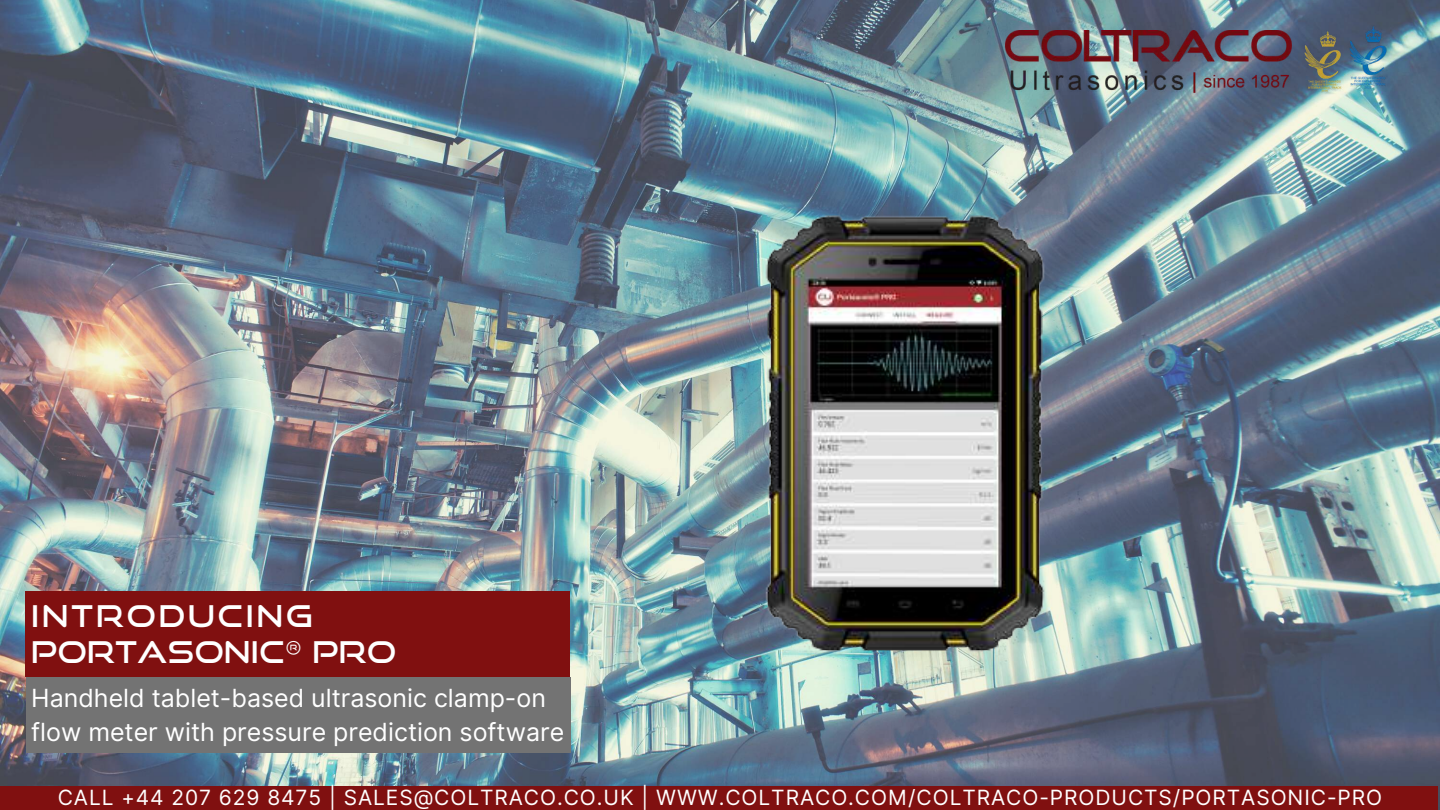
<style>
.page{position:relative;width:1440px;height:810px;background:#fff}
.page>*{position:absolute;margin:0;border:0;box-sizing:border-box;transform-origin:0 0}
.t1{font:30px/35.5px "Good Times Rg";letter-spacing:.02em;color:#fff}
.t2{font:25px/34.5px "Inter";color:#fff}
.t3{font:21px "Inter";letter-spacing:.045em;color:#fff}
</style>
<div class="page">
<img style="left:0;top:0;width:1440px;height:810px">
<img style="left:739px;top:187px;width:324px;height:483px">
<img style="left:1303px;top:30px;width:43px;height:63px">
<img style="left:1346px;top:26px;width:44px;height:71px">
<img style="left:1005px;top:31px;width:286px;height:61px">
<div style="left:26px;top:591px;width:544px;height:86px;background:#801010"></div>
<div style="left:26px;top:677px;width:544px;height:75px;background:#737373"></div>
<div style="left:0;top:787px;width:1438px;height:23px;background:#801010"></div>
<h1 class="t1" style="left:31px;top:598px;width:366px">INTRODUCING<br>PORTASONIC® PRO</h1>
<p class="t2" style="left:31px;top:680px;width:535px">Handheld tablet-based ultrasonic clamp-on flow meter with pressure prediction software</p>
<p class="t3" style="left:58px;top:785px;width:1326px">CALL +44 207 629 8475 | SALES@COLTRACO.CO.UK | WWW.COLTRACO.COM/COLTRACO-PRODUCTS/PORTASONIC-PRO</p>
</div>
